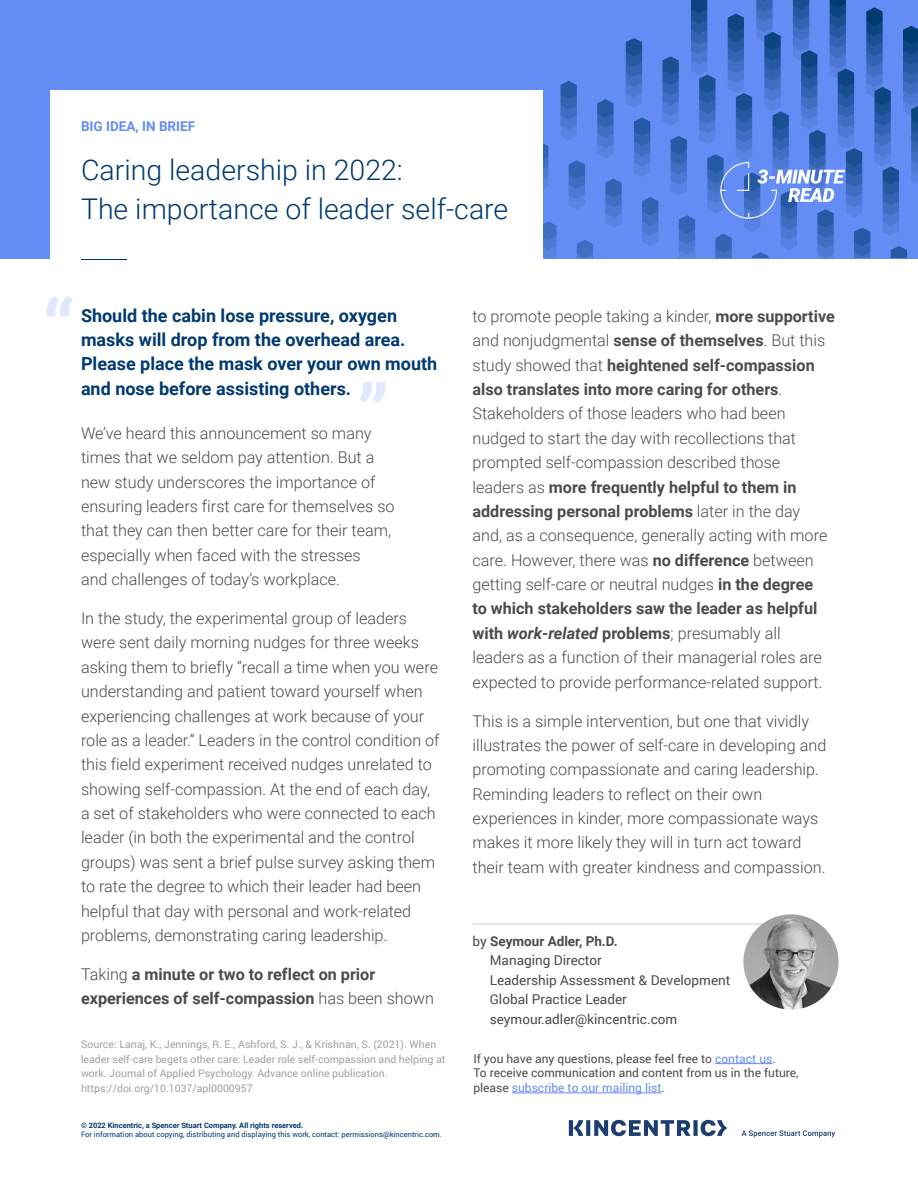
<style>
.page{position:relative;width:918px;height:1188px;background:#fff}
.page>*{position:absolute;margin:0;border:0;box-sizing:border-box;transform-origin:0 0}
.t1{font:300 28.5px/39px "Roboto";color:#003a70}
.t2{font:700 18px/24.3px "Roboto";color:#003a70}
.t3{font:300 16.2px/24.5px "Roboto";color:#4b4b4b}
.t4{font:700 16.2px/24.5px "Roboto";color:#4b4b4b}
.t5{font:13.5px/19.5px "Roboto";color:#4b4b4b}
.t6{font:700 13.5px "Roboto";color:#648cf5}
.t7{font:12px/14.7px "Roboto";color:#4b4b4b}
.t8{font:10.5px/14.7px "Roboto";color:#a1a1a1}
.t9{font:7.5px "Roboto";color:#003a70}
.t10{font:700 7.5px "Roboto";color:#003a70}
.s1{font-weight:300}
.s2{font-weight:700}
.s3{font-weight:700;font-style:italic}
.s4{color:#648cf5}
</style>
<div class="page">
<div style="left:0;top:0;width:918px;height:258px;background:#638cf5"></div>
<svg style="left:569px;top:1120px;width:266px;height:18px"></svg>
<svg style="left:542px;top:0;width:376px;height:258px"></svg>
<svg style="left:359px;top:382px;width:26px;height:21px"></svg>
<div style="left:50px;top:90px;width:492px;height:184px;background:#fff"></div>
<hr style="left:81px;top:259px;width:46px;height:1px;background:#003a70">
<svg style="left:47px;top:296px;width:26px;height:21px"></svg>
<hr style="left:715px;top:1063px;width:57px;height:1px;background:#648cf5">
<hr style="left:512px;top:1093px;width:150px;height:1px;background:#648cf5">
<hr style="left:472px;top:924px;width:322px;height:1px;background:#ccc">
<img style="left:743px;top:914px;width:96px;height:96px;border-radius:48px">
<p class="t6" style="left:81px;top:117px;width:116px">BIG IDEA, IN BRIEF</p>
<h1 class="t1" style="left:81px;top:150px;width:429px">Caring leadership in 2022:<br>The importance of leader self-care</h1>
<p class="t2" style="left:81px;top:303px;width:358px">Should the cabin lose pressure, oxygen masks will drop from the overhead area.<br>Please place the mask over your own mouth and nose before assisting others.</p>
<p class="t3" style="left:81px;top:420px;width:315px">We’ve heard this announcement so many times that we seldom pay attention. But a new study underscores the importance of ensuring leaders first care for themselves so that they can then better care for their team, especially when faced with the stresses<br>and challenges of today’s workplace.</p>
<p class="t3" style="left:81px;top:605px;width:360px">In the study, the experimental group of leaders were sent daily morning nudges for three weeks asking them to briefly “recall a time when you were understanding and patient toward yourself when experiencing challenges at work because of your role as a leader.” Leaders in the control condition of this field experiment received nudges unrelated to showing self-compassion. At the end of each day, a set of stakeholders who were connected to each leader (in both the experimental and the control groups) was sent a brief pulse survey asking them to rate the degree to which their leader had been helpful that day with personal and work-related problems, demonstrating caring leadership.</p>
<p class="t4" style="left:81px;top:961px;width:354px"><span class="s1">Taking</span> a minute or two to reflect on prior experiences of self-compassion <span class="s1">has been shown</span></p>
<p class="t8" style="left:81px;top:1037px;width:366px">Source: Lanaj, K., Jennings, R. E., Ashford, S. J., &amp; Krishnan, S. (2021). When leader self-care begets other care: Leader role self-compassion and helping at work. Journal of Applied Psychology. Advance online publication. https://doi.org/10.1037/apl0000957</p>
<p class="t10" style="left:81px;top:1120px;width:224px">© 2022 Kincentric, a Spencer Stuart Company. All rights reserved.</p>
<p class="t9" style="left:81px;top:1129px;width:362px">For information about copying, distributing and displaying this work, contact: permissions@kincentric.com.</p>
<p class="t3" style="left:473px;top:303px;width:364px">to promote people taking a kinder, <span class="s2">more supportive </span>and nonjudgmental <span class="s2">sense of themselves</span>. But this study showed that <span class="s2">heightened self-compassion also translates into more caring for others</span>.<br>Stakeholders of those leaders who had been nudged to start the day with recollections that prompted self-compassion described those leaders as <span class="s2">more frequently helpful to them in addressing personal problems</span> later in the day<br>and, as a consequence, generally acting with more care. However, there was <span class="s2">no difference</span> between getting self-care or neutral nudges <span class="s2">in the degree<br>to which stakeholders saw the leader as helpful with</span> <span class="s3">work-related</span> <span class="s2">problems</span>; presumably all leaders as a function of their managerial roles are expected to provide performance-related support.</p>
<p class="t3" style="left:473px;top:708px;width:355px">This is a simple intervention, but one that vividly illustrates the power of self-care in developing and promoting compassionate and caring leadership.<br>Reminding leaders to reflect on their own experiences in kinder, more compassionate ways makes it more likely they will in turn act toward their team with greater kindness and compassion.</p>
<p class="t5" style="left:490px;top:931px;width:242px;text-indent:-17px">by <span class="s2">Seymour Adler, Ph.D.<br></span>Managing Director<br>Leadership Assessment &amp; Development<br>Global Practice Leader seymour.adler@kincentric.com</p>
<p class="t7" style="left:473px;top:1051px;width:327px">If you have any questions, please feel free to <span class="s4">contact us</span>.<br>To receive communication and content from us in the future, please <span class="s4">subscribe to our mailing list</span>.</p>
</div>
